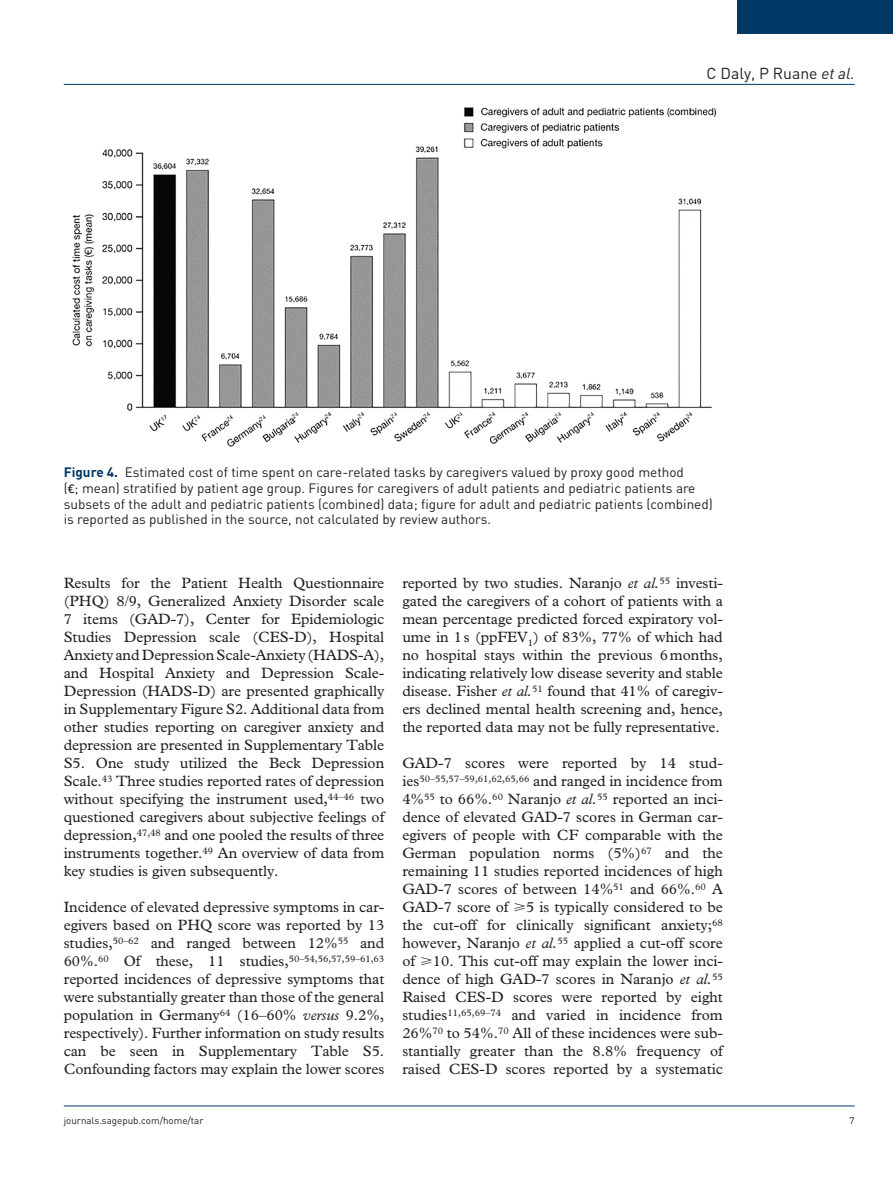
<style>
.page{position:relative;width:893px;height:1191px;background:#fff}
.page>*{position:absolute;margin:0;border:0;box-sizing:border-box;transform-origin:0 0}
.t1{font:15.75px "DIN";color:#231f20}
.t2{font:15px/18px "Plantin Std";letter-spacing:-.005em;color:#231f20;text-align:justify}
.t3{font:13.5px/15.8px "DIN";color:#231f20}
.t4{font:9.75px "DIN";color:#231f20}
.s1{font-style:italic}
.s2{font-weight:700;color:#003865}
.s3{font-family:"Calibri"}
</style>
<div class="page">
<hr style="left:64px;top:84px;width:791px;height:1px;background:#003865">
<hr style="left:64px;top:1105px;width:791px;height:1px;background:#003865">
<div style="left:738px;top:0;width:155px;height:34px;background:#003865"></div>
<img style="left:72px;top:107px;width:645px;height:340px">
<p class="t1" style="left:706px;top:63px;width:150px">C Daly, P Ruane <span class="s1">et al.</span></p>
<p class="t3" style="left:64px;top:464px;width:651px"><span class="s2">Figure 4.</span> Estimated cost of time spent on care-related tasks by caregivers valued by proxy good method<br>(<span class="s3">€</span>; mean) stratified by patient age group. Figures for caregivers of adult patients and pediatric patients are subsets of the adult and pediatric patients (combined) data; figure for adult and pediatric patients (combined) is reported as published in the source, not calculated by review authors.</p>
<p class="t2" style="left:64px;top:574px;width:322px">Results for the Patient Health Questionnaire (PHQ) 8/9, Generalized Anxiety Disorder scale 7 items (GAD-7), Center for Epidemiologic Studies Depression scale (CES-D), Hospital Anxiety and Depression Scale-Anxiety (HADS-A), and Hospital Anxiety and Depression Scale-Depression (HADS-D) are presented graphically in Supplementary Figure S2. Additional data from other studies reporting on caregiver anxiety and depression are presented in Supplementary Table S5. One study utilized the Beck Depression Scale.<sup>43</sup> Three studies reported rates of depression without specifying the instrument used,<sup>44–46</sup> two questioned caregivers about subjective feelings of depression,<sup>47,48</sup> and one pooled the results of three instruments together.<sup>49</sup> An overview of data from key studies is given subsequently.</p>
<p class="t2" style="left:64px;top:898px;width:322px">Incidence of elevated depressive symptoms in car&shy;egivers based on PHQ score was reported by 13 studies,<sup>50–62</sup> and ranged between 12%<sup>55</sup> and 60%.<sup>60</sup> Of these, 11 studies,<sup>50–54,56,57,59–61,63 </sup>reported incidences of depressive symptoms that were substantially greater than those of the general population in Germany<sup>64</sup> (16–60% <span class="s1">versus</span> 9.2%, respectively). Further information on study results can be seen in Supplementary Table S5.<br>Confounding factors may explain the lower scores</p>
<p class="t2" style="left:402px;top:574px;width:322px">reported by two studies. Naranjo <span class="s1">et al.</span><sup>55</sup> investi&shy;gated the caregivers of a cohort of patients with a mean percentage predicted forced expiratory vol&shy;ume in 1s (ppFEV<sub>1</sub>) of 83%, 77% of which had no hospital stays within the previous 6months, indicating relatively low disease severity and stable disease. Fisher <span class="s1">et al.</span><sup>51</sup> found that 41% of caregiv&shy;ers declined mental health screening and, hence, the reported data may not be fully representative.</p>
<p class="t2" style="left:402px;top:754px;width:322px">GAD-7 scores were reported by 14 stud&shy;ies<sup>50–55,57–59,61,62,65,66</sup> and ranged in incidence from 4%<sup>55</sup> to 66%.<sup>60</sup> Naranjo <span class="s1">et al.</span><sup>55</sup> reported an inci&shy;dence of elevated GAD-7 scores in German car&shy;egivers of people with CF comparable with the German population norms (5%)<sup>67</sup> and the remaining 11 studies reported incidences of high GAD-7 scores of between 14%<sup>51</sup> and 66%.<sup>60</sup> A GAD-7 score of ⩾5 is typically considered to be the cut-off for clinically significant anxiety;<sup>68 </sup>however, Naranjo <span class="s1">et al.</span><sup>55</sup> applied a cut-off score of ⩾10. This cut-off may explain the lower inci&shy;dence of high GAD-7 scores in Naranjo <span class="s1">et al.</span><sup>55<br></sup>Raised CES-D scores were reported by eight studies<sup>11,65,69–74</sup> and varied in incidence from 26%<sup>70</sup> to 54%.<sup>70</sup> All of these incidences were sub&shy;stantially greater than the 8.8% frequency of raised CES-D scores reported by a systematic</p>
<p class="t4" style="left:64px;top:1114px;width:141px">journals.sagepub.com/home/tar</p>
<p class="t4" style="left:850px;top:1114px;width:7px">7</p>
</div>
